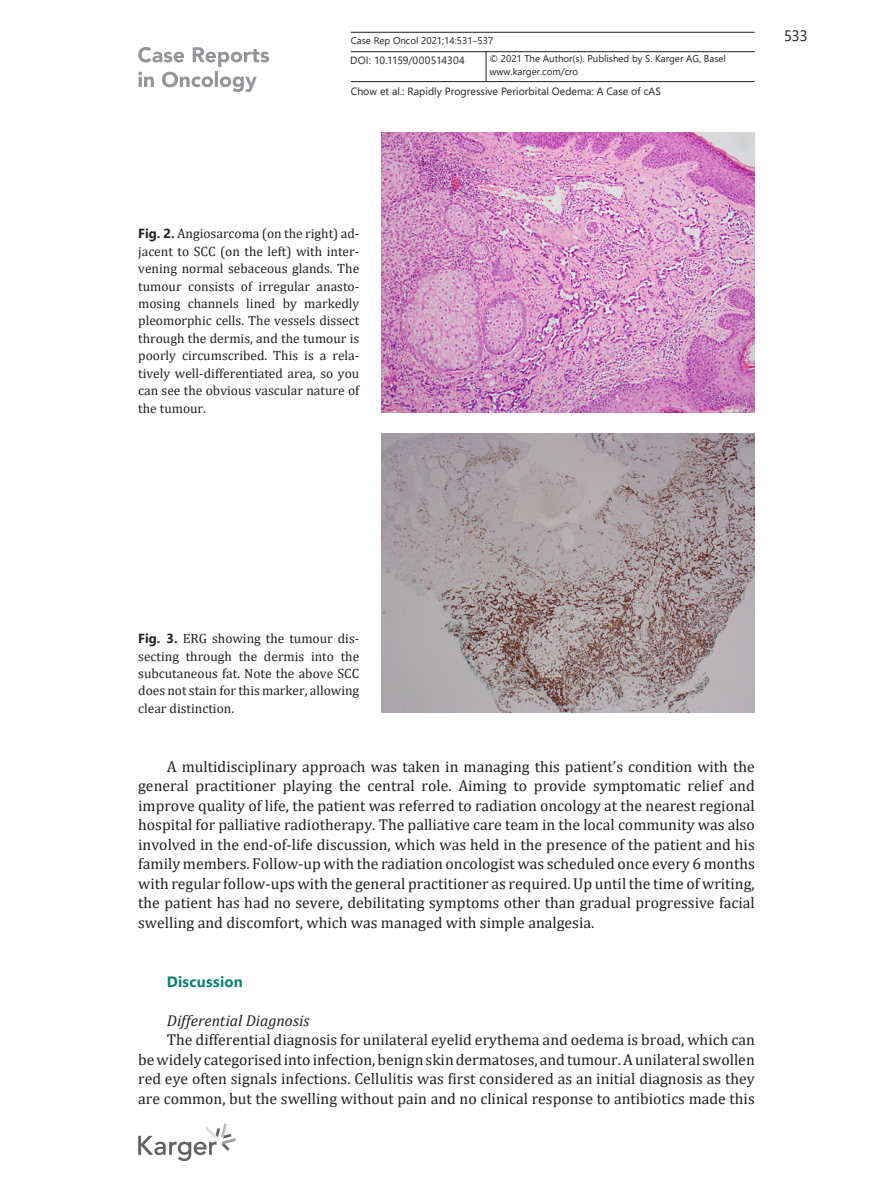
<style>
.page{position:relative;width:893px;height:1191px;background:#fff}
.page>*{position:absolute;margin:0;border:0;box-sizing:border-box;transform-origin:0 0}
.t1{font:15.75px/19.5px "Cambria";color:#231f20;text-align:justify}
.t2{font:italic 15.75px "Cambria";color:#231f20}
.t3{font:700 15px "Segoe UI";letter-spacing:.015em;color:#0c8270}
.t4{font:15px "Segoe UI";color:#231f20}
.t5{font:13.5px/17.4px "Cambria";color:#231f20;text-align:justify}
.t6{font:10.5px "Segoe UI";letter-spacing:.005em;color:#231f20}
.t7{font:9.75px "Segoe UI";color:#231f20}
.s1{font-family:"Segoe UI";font-weight:700;font-size:13.2px}
</style>
<div class="page">
<svg style="left:138px;top:47px;width:131px;height:45px"></svg>
<hr style="left:351px;top:51px;width:404px;height:1px;background:#231f20">
<hr style="left:351px;top:81px;width:404px;height:1px;background:#231f20">
<hr style="left:351px;top:32px;width:404px;height:1px;background:#231f20">
<hr style="left:486px;top:51px;width:1px;height:30px;background:#231f20">
<svg style="left:138px;top:1123px;width:98px;height:38px"></svg>
<img style="left:382px;top:133px;width:373px;height:280px">
<img style="left:382px;top:433px;width:373px;height:280px">
<p class="t7" style="left:351px;top:31px;width:144px">Case Rep Oncol 2021;14:531–537</p>
<p class="t6" style="left:350px;top:50px;width:116px">DOI: 10.1159/000514304</p>
<p class="t7" style="left:489px;top:50px;width:238px">© 2021 The Author(s). Published by S. Karger AG, Basel</p>
<p class="t7" style="left:489px;top:62px;width:90px">www.karger.com/cro</p>
<p class="t6" style="left:351px;top:81px;width:312px">Chow et al.: Rapidly Progressive Periorbital Oedema: A Case of cAS</p>
<p class="t5" style="left:138px;top:225px;width:223px"><span class="s1">Fig. 2.</span> Angiosarcoma (on the right) ad&shy;jacent to SCC (on the left) with inter&shy;vening normal sebaceous glands. The tumour consists of irregular anasto&shy;mosing channels lined by markedly pleomorphic cells. The vessels dissect through the dermis, and the tumour is poorly circumscribed. This is a rela&shy;tively well-differentiated area, so you can see the obvious vascular nature of the tumour.</p>
<p class="t4" style="left:784px;top:22px;width:25px">533</p>
<p class="t5" style="left:138px;top:629px;width:223px"><span class="s1">Fig. 3.</span> ERG showing the tumour dis&shy;secting through the dermis into the subcutaneous fat. Note the above SCC does not stain for this marker, allowing clear distinction.</p>
<p class="t1" style="left:138px;top:756px;width:618px;text-indent:29px">A multidisciplinary approach was taken in managing this patient’s condition with the general practitioner playing the central role. Aiming to provide symptomatic relief and improve quality of life, the patient was referred to radiation oncology at the nearest regional hospital for palliative radiotherapy. The palliative care team in the local community was also involved in the end-of-life discussion, which was held in the presence of the patient and his family members. Follow-up with the radiation oncologist was scheduled once every 6 months with regular follow-ups with the general practitioner as required. Up until the time of writing, the patient has had no severe, debilitating symptoms other than gradual progressive facial swelling and discomfort, which was managed with simple analgesia.</p>
<p class="t3" style="left:167px;top:967px;width:77px">Discussion</p>
<p class="t2" style="left:167px;top:1009px;width:144px">Differential Diagnosis</p>
<p class="t1" style="left:138px;top:1030px;width:618px;text-indent:29px">The differential diagnosis for unilateral eyelid erythema and oedema is broad, which can be widely categorised into infection, benign skin dermatoses, and tumour. A unilateral swollen red eye often signals infections. Cellulitis was first considered as an initial diagnosis as they are common, but the swelling without pain and no clinical response to antibiotics made this</p>
</div>
